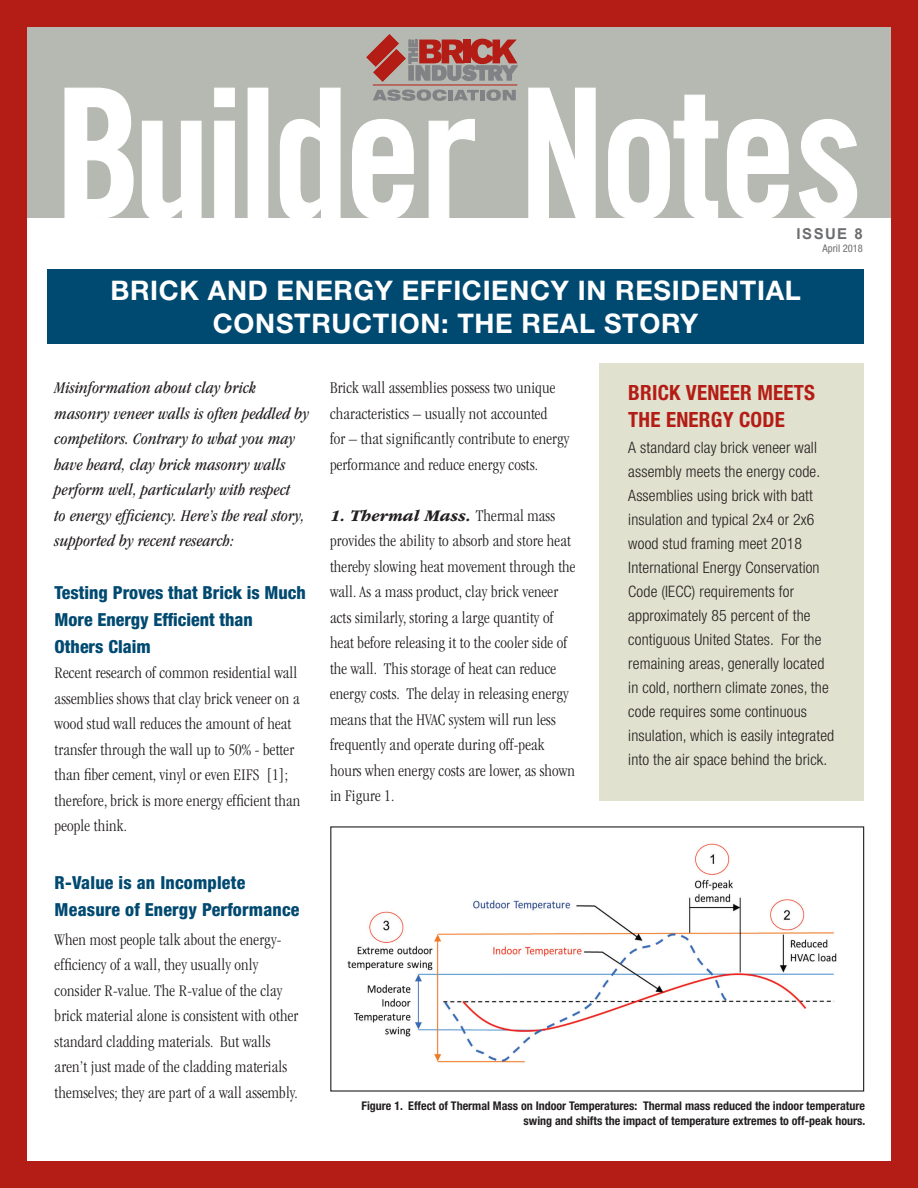
<style>
.page{position:relative;width:918px;height:1188px;background:#b41d15}
.page>*{position:absolute;margin:0;border:0;box-sizing:border-box;transform-origin:0 0}
.t1{font:179.7px "Trade Gothic LT Std Bd Cn 20";letter-spacing:-.03em;color:#fff}
.t2{font:700 27px/32.4px "Helvetica Neue LT Std";letter-spacing:.025em;color:#fff;text-align:center}
.t3{font:700 condensed 21px/27px "Helvetica Neue LT Std";letter-spacing:.01em;color:#b41d15}
.t4{font:800 condensed 18px/27px "Helvetica Neue LT Std";color:#004970}
.t5{font:300 condensed 16.8px/25.5px "ITC Garamond Std";letter-spacing:.01em;color:#231f20}
.t6{font:italic condensed 16.8px/25.5px "ITC Garamond Std";letter-spacing:.01em;color:#231f20}
.t7{font:300 condensed 15.75px/24px "Helvetica Neue LT Std";letter-spacing:.01em;color:#231f20}
.t8{font:700 15px "Arial";letter-spacing:.1em;color:#6c6d70}
.t9{font:700 condensed 12px/14.4px "Helvetica Neue LT Std";color:#231f20;text-align:right}
.t10{font:condensed 10.5px "Helvetica Neue LT Std";color:#6c6d70}
.s1{font-weight:700;font-style:italic;font-stretch:normal}
</style>
<div class="page">
<div style="left:27px;top:27px;width:864px;height:1134px;background:#fff"></div>
<div style="left:599px;top:363px;width:265px;height:437px;background:#e0e1ce"></div>
<div style="left:27px;top:27px;width:864px;height:191px;background:#b6b9b1"></div>
<svg style="left:64px;top:87px;width:70px;height:131px"></svg>
<svg style="left:141px;top:120px;width:61px;height:98px"></svg>
<svg style="left:214px;top:87px;width:21px;height:131px"></svg>
<div style="left:248px;top:88px;width:20px;height:131px;border:1px solid #fff"></div>
<svg style="left:279px;top:87px;width:62px;height:131px"></svg>
<svg style="left:352px;top:119px;width:62px;height:99px"></svg>
<svg style="left:428px;top:119px;width:47px;height:99px"></svg>
<svg style="left:528px;top:87px;width:68px;height:131px"></svg>
<svg style="left:608px;top:94px;width:111px;height:124px"></svg>
<svg style="left:727px;top:119px;width:62px;height:99px"></svg>
<svg style="left:799px;top:119px;width:59px;height:99px"></svg>
<svg style="left:366px;top:34px;width:152px;height:48px"></svg>
<hr style="left:373px;top:85px;width:144px;height:1px;background:#b41d15">
<svg style="left:373px;top:90px;width:74px;height:11px"></svg>
<hr style="left:449px;top:90px;width:4px;height:10px;background:#808285">
<svg style="left:454px;top:90px;width:25px;height:10px"></svg>
<hr style="left:480px;top:90px;width:4px;height:10px;background:#808285">
<svg style="left:486px;top:90px;width:30px;height:11px"></svg>
<div style="left:47px;top:269px;width:817px;height:75px;background:#004970"></div>
<img style="left:347px;top:843px;width:490px;height:220px">
<div style="left:330px;top:826px;width:534px;height:266px;border:1px solid #231f20"></div>
<h1 class="t1" style="left:55px;top:45px;width:809px">Builder Notes</h1>
<p class="t8" style="left:797px;top:224px;width:68px">ISSUE 8</p>
<p class="t10" style="left:823px;top:242px;width:42px">April 2018</p>
<h2 class="t2" style="left:110px;top:274px;width:692px">BRICK AND ENERGY EFFICIENCY IN RESIDENTIAL<br>CONSTRUCTION: THE REAL STORY</h2>
<p class="t6" style="left:55px;top:376px;width:256px">Misinformation about clay brick masonry veneer walls is often peddled by competitors. Contrary to what you may have heard, clay brick masonry walls perform well, particularly with respect<br>to energy efficiency. Here’s the real story, supported by recent research:</p>
<p class="t4" style="left:55px;top:579px;width:253px">Testing Proves that Brick is Much<br>More Energy Efficient than<br>Others Claim</p>
<p class="t5" style="left:55px;top:661px;width:247px">Recent research of common residential wall assemblies shows that clay brick veneer on a wood stud wall reduces the amount of heat transfer through the wall up to 50% - better than fiber cement, vinyl or even EIFS [1]; therefore, brick is more energy efficient than people think.</p>
<p class="t4" style="left:55px;top:869px;width:246px">R-Value is an Incomplete<br>Measure of Energy Performance</p>
<p class="t5" style="left:55px;top:927px;width:245px">When most people talk about the energy&shy;efficiency of a wall, they usually only consider R-value. The R-value of the clay brick material alone is consistent with other standard cladding materials. But walls aren’t just made of the cladding materials themselves; they are part of a wall assembly.</p>
<p class="t5" style="left:330px;top:376px;width:241px">Brick wall assemblies possess two unique characteristics – usually not accounted<br>for – that significantly contribute to energy performance and reduce energy costs.</p>
<p class="t5" style="left:330px;top:503px;width:247px"><span class="s1">1. Thermal Mass.</span> Thermal mass provides the ability to absorb and store heat thereby slowing heat movement through the wall. As a mass product, clay brick veneer acts similarly, storing a large quantity of heat before releasing it to the cooler side of the wall. This storage of heat can reduce energy costs. The delay in releasing energy means that the HVAC system will run less frequently and operate during off-peak hours when energy costs are lower, as shown in Figure 1.</p>
<p class="t3" style="left:628px;top:379px;width:188px">BRICK VENEER MEETS<br>THE ENERGY CODE</p>
<p class="t7" style="left:628px;top:436px;width:207px">A standard clay brick veneer wall assembly meets the energy code.<br>Assemblies using brick with batt insulation and typical 2x4 or 2x6 wood stud framing meet 2018<br>International Energy Conservation Code (IECC) requirements for approximately 85 percent of the contiguous United States. For the remaining areas, generally located in cold, northern climate zones, the code requires some continuous insulation, which is easily integrated into the air space behind the brick.</p>
<p class="t9" style="left:362px;top:1099px;width:505px">Figure 1. Effect of Thermal Mass on Indoor Temperatures: Thermal mass reduced the indoor temperature swing and shifts the impact of temperature extremes to off-peak hours.</p>
</div>
